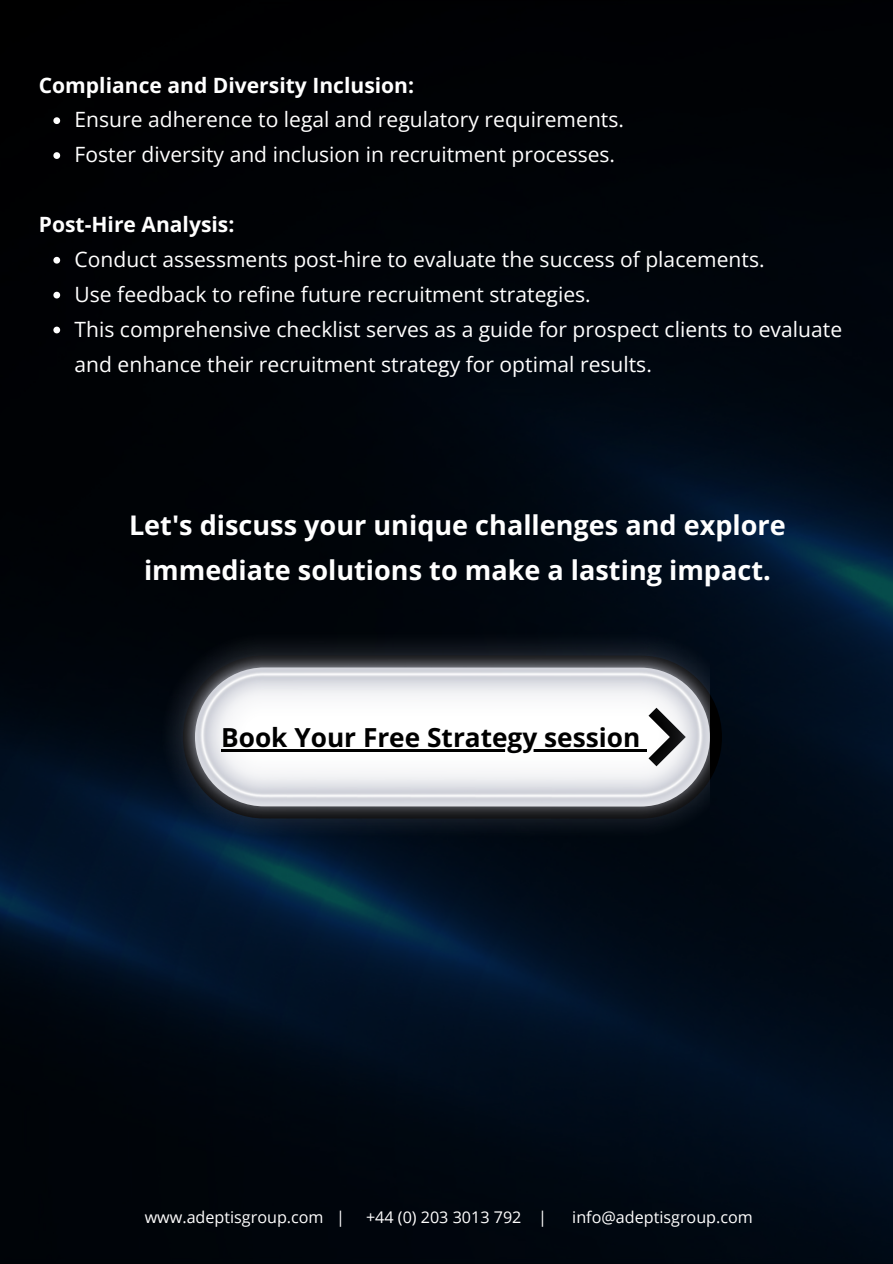
<style>
.page{position:relative;width:893px;height:1264px;background:#fff}
.page>*{position:absolute;margin:0;border:0;box-sizing:border-box;transform-origin:0 0}
.t1{font:700 27px/45px "Open Sans";color:#fff;text-align:center}
.t2{font:700 26.25px "Open Sans";color:#000}
.t3{font:21px/34.8px "Open Sans";color:#fff}
.t4{font:700 21px "Open Sans";color:#fff}
.t5{font:16.2px "Open Sans";color:#fff}
</style>
<div class="page">
<img style="left:0;top:0;width:892px;height:1263px">
<svg style="left:709px;top:655px;width:13px;height:163px;fill:#000913"></svg>
<img style="left:160px;top:631px;width:549px;height:207px">
<svg style="left:53px;top:117px;width:7px;height:7px"></svg>
<svg style="left:53px;top:152px;width:7px;height:7px"></svg>
<svg style="left:53px;top:257px;width:7px;height:6px"></svg>
<svg style="left:53px;top:292px;width:7px;height:6px"></svg>
<svg style="left:53px;top:326px;width:7px;height:7px"></svg>
<hr style="left:221px;top:749px;width:419px;height:2px;background:#000">
<svg style="left:640px;top:707px;width:45px;height:59px"></svg>
<p class="t4" style="left:39px;top:70px;width:377px">Compliance and Diversity Inclusion:</p>
<p class="t3" style="left:75px;top:102px;width:551px">Ensure adherence to legal and regulatory requirements.</p>
<p class="t3" style="left:75px;top:137px;width:542px">Foster diversity and inclusion in recruitment processes.</p>
<p class="t4" style="left:39px;top:210px;width:197px">Post-Hire Analysis:</p>
<p class="t3" style="left:75px;top:241px;width:691px">Conduct assessments post-hire to evaluate the success of placements.</p>
<p class="t3" style="left:75px;top:276px;width:517px">Use feedback to refine future recruitment strategies.</p>
<p class="t3" style="left:75px;top:311px;width:769px">This comprehensive checklist serves as a guide for prospect clients to evaluate and enhance their recruitment strategy for optimal results.</p>
<p class="t1" style="left:129px;top:502px;width:658px">Let's discuss your unique challenges and explore immediate solutions to make a lasting impact.</p>
<p class="t2" style="left:221px;top:719px;width:420px">Book Your Free Strategy session</p>
<p class="t5" style="left:145px;top:1206px;width:202px">www.adeptisgroup.com |</p>
<p class="t5" style="left:366px;top:1206px;width:182px">+44 (0) 203 3013 792 |</p>
<p class="t5" style="left:572px;top:1206px;width:182px">info@adeptisgroup.com</p>
</div>
